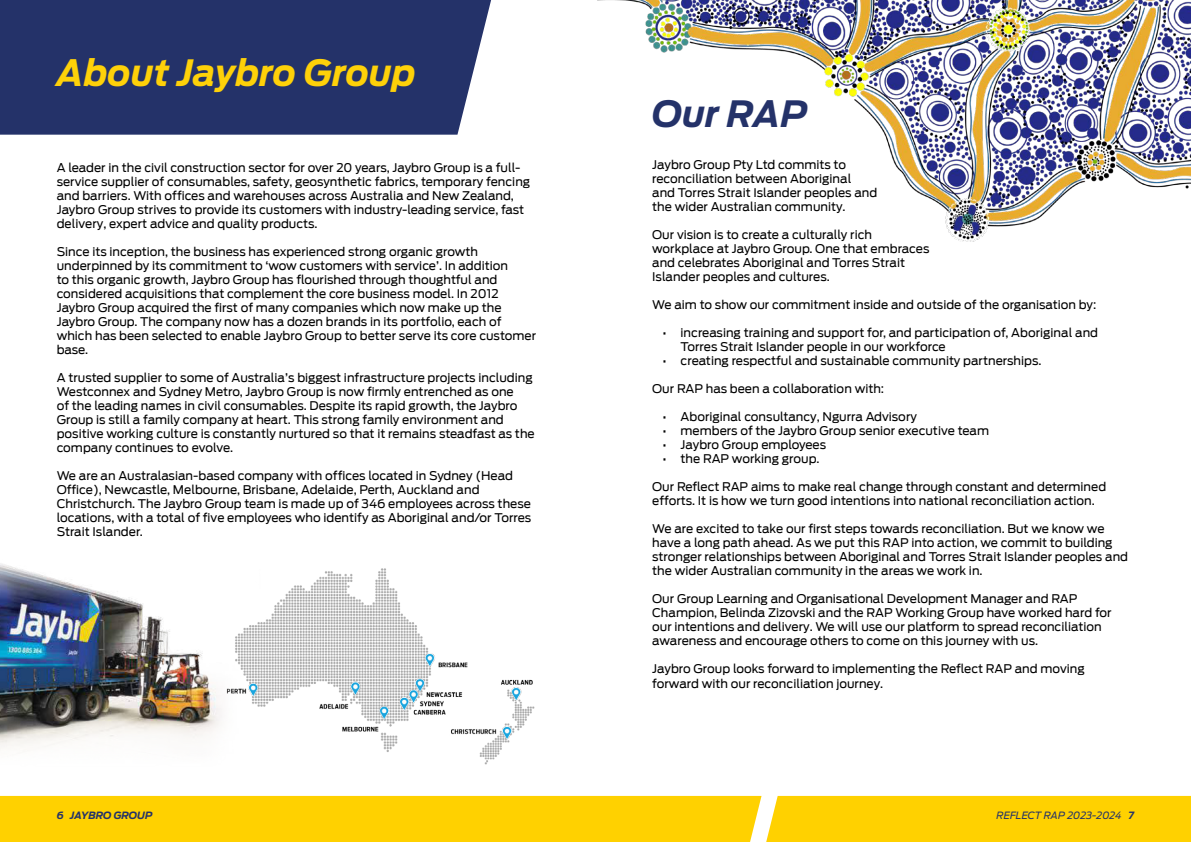
<style>
.page{position:relative;width:1191px;height:842px;background:#fff}
.page>*{position:absolute;margin:0;border:0;box-sizing:border-box;transform-origin:0 0}
.t1{font:italic 700 36px "Ford Antenna";color:#fed109}
.t2{font:italic 700 36px "Ford Antenna";color:#243269}
.t3{font:12px/14px "Antenna";color:#000}
.t4{font:italic 10px "Ford Antenna";color:#243269}
.t5{font:italic 700 10px "Ford Antenna";letter-spacing:-.005em;color:#243269}
.s1{font-weight:700}
</style>
<div class="page">
<img style="left:597px;top:0;width:594px;height:241px">
<div style="left:0;top:0;width:491px;height:135px;background:#243269"></div>
<img style="left:0;top:563px;width:535px;height:202px">
<div style="left:0;top:796px;width:1191px;height:46px;background:#ffd100"></div>
<p class="t1" style="left:57px;top:40px;width:361px">About Jaybro Group</p>
<p class="t3" style="left:57px;top:160px;width:475px">A leader in the civil construction sector for over 20 years, Jaybro Group is a full&shy;service supplier of consumables, safety, geosynthetic fabrics, temporary fencing and barriers. With offices and warehouses across Australia and New Zealand, Jaybro Group strives to provide its customers with industry-leading service, fast delivery, expert advice and quality products.</p>
<p class="t3" style="left:57px;top:244px;width:481px">Since its inception, the business has experienced strong organic growth underpinned by its commitment to ‘wow customers with service’. In addition<br>to this organic growth, Jaybro Group has flourished through thoughtful and considered acquisitions that complement the core business model. In 2012<br>Jaybro Group acquired the first of many companies which now make up the Jaybro Group. The company now has a dozen brands in its portfolio, each of which has been selected to enable Jaybro Group to better serve its core customer base.</p>
<p class="t3" style="left:57px;top:370px;width:479px">A trusted supplier to some of Australia’s biggest infrastructure projects including Westconnex and Sydney Metro, Jaybro Group is now firmly entrenched as one<br>of the leading names in civil consumables. Despite its rapid growth, the Jaybro Group is still a family company at heart. This strong family environment and positive working culture is constantly nurtured so that it remains steadfast as the company continues to evolve.</p>
<p class="t3" style="left:57px;top:468px;width:476px">We are an Australasian-based company with offices located in Sydney (Head Office), Newcastle, Melbourne, Brisbane, Adelaide, Perth, Auckland and Christchurch. The Jaybro Group team is made up of 346 employees across these locations, with a total of five employees who identify as Aboriginal and/or Torres Strait Islander.</p>
<p class="t2" style="left:652px;top:81px;width:157px">Our RAP</p>
<p class="t3" style="left:652px;top:158px;width:227px">Jaybro Group Pty Ltd commits to reconciliation between Aboriginal<br>and Torres Strait Islander peoples and the wider Australian community.</p>
<p class="t3" style="left:652px;top:228px;width:279px">Our vision is to create a culturally rich workplace at Jaybro Group. One that embraces and celebrates Aboriginal and Torres Strait Islander peoples and cultures.</p>
<p class="t3" style="left:652px;top:298px;width:445px">We aim to show our commitment inside and outside of the organisation by:</p>
<p class="t3" style="left:680px;top:326px;width:419px;text-indent:-18px">• increasing training and support for, and participation of, Aboriginal and<br>Torres Strait Islander people in our workforce</p>
<p class="t3" style="left:662px;top:354px;width:380px">• creating respectful and sustainable community partnerships.</p>
<p class="t3" style="left:652px;top:382px;width:233px">Our RAP has been a collaboration with:</p>
<p class="t3" style="left:662px;top:410px;width:256px">• Aboriginal consultancy, Ngurra Advisory</p>
<p class="t3" style="left:662px;top:424px;width:328px">• members of the Jaybro Group senior executive team</p>
<p class="t3" style="left:662px;top:438px;width:165px">• Jaybro Group employees</p>
<p class="t3" style="left:662px;top:452px;width:158px">• the RAP working group.</p>
<p class="t3" style="left:652px;top:480px;width:455px">Our Reflect RAP aims to make real change through constant and determined efforts. It is how we turn good intentions into national reconciliation action.</p>
<p class="t3" style="left:652px;top:522px;width:477px">We are excited to take our first steps towards reconciliation. But we know we have a long path ahead. As we put this RAP into action, we commit to building stronger relationships between Aboriginal and Torres Strait Islander peoples and the wider Australian community in the areas we work in.</p>
<p class="t3" style="left:652px;top:592px;width:461px">Our Group Learning and Organisational Development Manager and RAP Champion, Belinda Zizovski and the RAP Working Group have worked hard for our intentions and delivery. We will use our platform to spread reconciliation awareness and encourage others to come on this journey with us.</p>
<p class="t3" style="left:652px;top:662px;width:434px">Jaybro Group looks forward to implementing the Reflect RAP and moving forward with our reconciliation journey.</p>
<p class="t5" style="left:57px;top:806px;width:97px">6 JAYBRO GROUP</p>
<p class="t4" style="left:996px;top:806px;width:139px">REFLECT RAP 2023-2024 <span class="s1">7</span></p>
</div>
